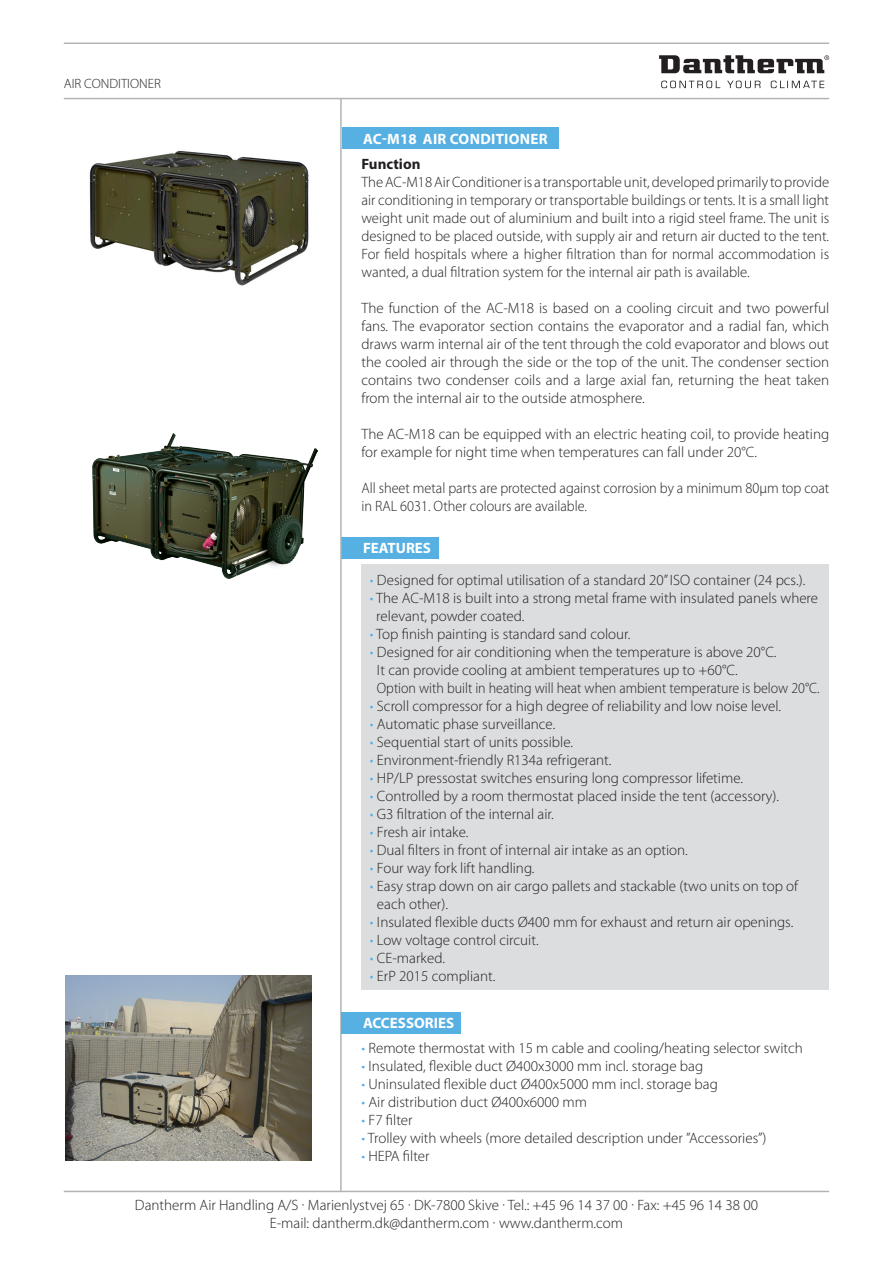
<style>
.page{position:relative;width:893px;height:1263px;background:#fff}
.page>*{position:absolute;margin:0;border:0;box-sizing:border-box;transform-origin:0 0}
.t1{font:300 15px/18px "Myriad Pro";color:#231f20}
.t2{font:300 15px/18px "Myriad Pro";color:#231f20;scale:.95 1}
.t3{font:700 15px "Myriad Pro";letter-spacing:.02em;color:#fff}
.t4{font:700 15px "Myriad Pro";color:#fff}
.t5{font:700 15px "Myriad Pro";color:#231f20}
.t6{font:300 13.5px "Myriad Pro";color:#231f20}
.s1{color:#57b0e2}
</style>
<div class="page">
<img style="left:93px;top:434px;width:225px;height:144px">
<div style="left:361px;top:564px;width:468px;height:426px;background:#dcdddf"></div>
<hr style="left:64px;top:43px;width:765px;height:1px;background:#b2b3b7">
<hr style="left:64px;top:98px;width:765px;height:1px;background:#b2b3b7">
<hr style="left:64px;top:1191px;width:765px;height:1px;background:#b2b3b7">
<svg style="left:661px;top:81px;width:163px;height:7px"></svg>
<svg style="left:659px;top:55px;width:170px;height:18px"></svg>
<div style="left:342px;top:128px;width:217px;height:21px;background:#57b0e2"></div>
<div style="left:342px;top:537px;width:97px;height:21px;background:#57b0e2"></div>
<hr style="left:340px;top:98px;width:2px;height:1093px;background:#b2b3b7">
<img style="left:89px;top:150px;width:220px;height:136px">
<img style="left:65px;top:976px;width:247px;height:185px">
<div style="left:342px;top:1012px;width:119px;height:21px;background:#57b0e2"></div>
<p class="t6" style="left:64px;top:76px;width:99px">AIR CONDITIONER</p>
<p class="t3" style="left:363px;top:129px;width:186px">AC-M18 AIR CONDITIONER</p>
<p class="t5" style="left:361px;top:154px;width:61px">Function</p>
<p class="t1" style="left:361px;top:173px;width:469px;text-align:justify">The AC-M18 Air Conditioner is a transportable unit, developed primarily to provide air conditioning in temporary or transportable buildings or tents. It is a small light weight unit made out of aluminium and built into a rigid steel frame. The unit is designed to be placed outside, with supply air and return air ducted to the tent.<br>For field hospitals where a higher filtration than for normal accommodation is wanted, a dual filtration system for the internal air path is available.</p>
<p class="t1" style="left:361px;top:299px;width:469px;text-align:justify">The function of the AC-M18 is based on a cooling circuit and two powerful fans. The evaporator section contains the evaporator and a radial fan, which draws warm internal air of the tent through the cold evaporator and blows out the cooled air through the side or the top of the unit. The condenser section contains two condenser coils and a large axial fan, returning the heat taken from the internal air to the outside atmosphere.</p>
<p class="t1" style="left:361px;top:425px;width:469px">The AC-M18 can be equipped with an electric heating coil, to provide heating for example for night time when temperatures can fall under 20°C.</p>
<p class="t2" style="left:361px;top:479px;width:494px">All sheet metal parts are protected against corrosion by a minimum 80μm top coat in RAL 6031. Other colours are available.</p>
<p class="t4" style="left:363px;top:538px;width:69px">FEATURES</p>
<p class="t1" style="left:370px;top:571px;width:437px"><span class="s1">•</span> Designed for optimal utilisation of a standard 20” ISO container (24 pcs.).</p>
<p class="t1" style="left:376px;top:589px;width:443px;text-indent:-6px"><span class="s1">•</span> The AC-M18 is built into a strong metal frame with insulated panels where relevant, powder coated.</p>
<p class="t1" style="left:370px;top:625px;width:262px"><span class="s1">•</span> Top finish painting is standard sand colour.</p>
<p class="t1" style="left:377px;top:643px;width:444px;text-indent:-7px"><span class="s1">•</span> Designed for air conditioning when the temperature is above 20°C.<br>It can provide cooling at ambient temperatures up to +60°C.<br>Option with built in heating will heat when ambient temperature is below 20°C.</p>
<p class="t1" style="left:370px;top:697px;width:413px"><span class="s1">•</span> Scroll compressor for a high degree of reliability and low noise level.</p>
<p class="t1" style="left:370px;top:715px;width:187px"><span class="s1">•</span> Automatic phase surveillance.</p>
<p class="t1" style="left:370px;top:733px;width:205px"><span class="s1">•</span> Sequential start of units possible.</p>
<p class="t1" style="left:370px;top:751px;width:243px"><span class="s1">•</span> Environment-friendly R134a refrigerant.</p>
<p class="t1" style="left:370px;top:769px;width:375px"><span class="s1">•</span> HP/LP pressostat switches ensuring long compressor lifetime.</p>
<p class="t1" style="left:370px;top:787px;width:411px"><span class="s1">•</span> Controlled by a room thermostat placed inside the tent (accessory).</p>
<p class="t1" style="left:370px;top:805px;width:185px"><span class="s1">•</span> G3 filtration of the internal air.</p>
<p class="t1" style="left:370px;top:823px;width:100px"><span class="s1">•</span> Fresh air intake.</p>
<p class="t1" style="left:370px;top:841px;width:319px"><span class="s1">•</span> Dual filters in front of internal air intake as an option.</p>
<p class="t1" style="left:370px;top:859px;width:166px"><span class="s1">•</span> Four way fork lift handling.</p>
<p class="t1" style="left:377px;top:877px;width:423px;text-indent:-7px"><span class="s1">•</span> Easy strap down on air cargo pallets and stackable (two units on top of each other).</p>
<p class="t1" style="left:370px;top:913px;width:425px"><span class="s1">•</span> Insulated flexible ducts Ø400 mm for exhaust and return air openings.</p>
<p class="t1" style="left:370px;top:931px;width:170px"><span class="s1">•</span> Low voltage control circuit.</p>
<p class="t1" style="left:370px;top:949px;width:77px"><span class="s1">•</span> CE-marked.</p>
<p class="t1" style="left:370px;top:967px;width:127px"><span class="s1">•</span> ErP 2015 compliant.</p>
<p class="t4" style="left:363px;top:1013px;width:93px">ACCESSORIES</p>
<p class="t1" style="left:361px;top:1039px;width:443px"><span class="s1">•</span> Remote thermostat with 15 m cable and cooling/heating selector switch</p>
<p class="t1" style="left:361px;top:1057px;width:343px"><span class="s1">•</span> Insulated, flexible duct Ø400x3000 mm incl. storage bag</p>
<p class="t1" style="left:361px;top:1075px;width:358px"><span class="s1">•</span> Uninsulated flexible duct Ø400x5000 mm incl. storage bag</p>
<p class="t1" style="left:361px;top:1093px;width:227px"><span class="s1">•</span> Air distribution duct Ø400x6000 mm</p>
<p class="t1" style="left:361px;top:1111px;width:53px"><span class="s1">•</span> F7 filter</p>
<p class="t1" style="left:361px;top:1129px;width:406px"><span class="s1">•</span> Trolley with wheels (more detailed description under ”Accessories”)</p>
<p class="t1" style="left:361px;top:1147px;width:70px"><span class="s1">•</span> HEPA filter</p>
<p class="t1" style="left:135px;top:1197px;width:624px">Dantherm Air Handling A/S · Marienlystvej 65 · DK-7800 Skive · Tel.: +45 96 14 37 00 · Fax: +45 96 14 38 00</p>
<p class="t1" style="left:270px;top:1215px;width:355px">E-mail: dantherm.dk@dantherm.com · www.dantherm.com</p>
</div>
